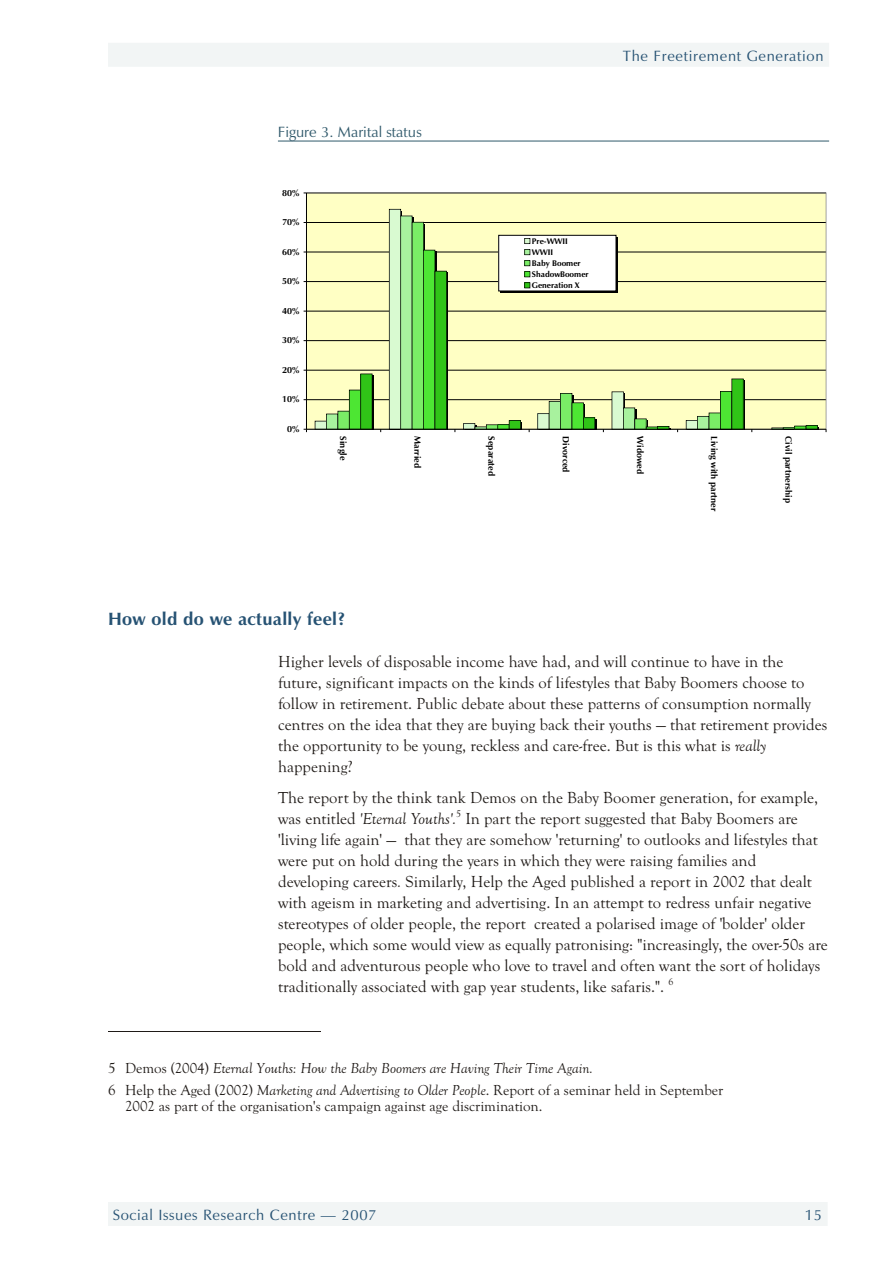
<style>
.page{position:relative;width:894px;height:1263px;background:#fff}
.page>*{position:absolute;margin:0;border:0;box-sizing:border-box;transform-origin:0 0}
.t1{font:700 18px "Zapf Humnst BT";letter-spacing:.02em;color:#265273}
.t2{font:16.5px/21px "Goudy Old Style";color:#1f1a17}
.t3{font:italic 15px/22.2px "Goudy Old Style";color:#1f1a17}
.t4{font:15px "Goudy Old Style";color:#1f1a17}
.t5{font:15px "Zapf Humnst BT";letter-spacing:.04em;color:#265273}
.t6{font:15px "Zapf Humnst BT";color:#30596b}
.t7{font:700 9px "Zapf Humnst BT";color:#000}
.t8{font:700 8.25px/11.1px "Zapf Humnst BT";color:#000}
.s1{font-style:italic}
.s2{font-style:normal}
</style>
<div class="page">
<div style="left:108px;top:43px;width:721px;height:24px;background:#f2f5f5"></div>
<div style="left:108px;top:1202px;width:720px;height:24px;background:#f2f5f5"></div>
<div style="left:306px;top:193px;width:520px;height:236px;background:#ffffc4"></div>
<hr style="left:306px;top:399px;width:520px;height:1px;background:#000">
<hr style="left:306px;top:370px;width:520px;height:1px;background:#000">
<hr style="left:306px;top:340px;width:520px;height:1px;background:#000">
<hr style="left:306px;top:311px;width:520px;height:1px;background:#000">
<hr style="left:306px;top:281px;width:520px;height:1px;background:#000">
<hr style="left:306px;top:252px;width:520px;height:1px;background:#000">
<hr style="left:306px;top:222px;width:520px;height:1px;background:#000">
<hr style="left:306px;top:193px;width:520px;height:1px;background:#808080">
<hr style="left:826px;top:193px;width:1px;height:236px;background:#808080">
<hr style="left:401px;top:211px;width:1px;height:218px;background:#000">
<hr style="left:623px;top:393px;width:2px;height:36px;background:#000">
<hr style="left:424px;top:224px;width:1px;height:205px;background:#000">
<hr style="left:572px;top:395px;width:2px;height:34px;background:#000">
<hr style="left:372px;top:375px;width:2px;height:54px;background:#000">
<hr style="left:446px;top:273px;width:2px;height:156px;background:#000">
<hr style="left:743px;top:380px;width:2px;height:49px;background:#000">
<div style="left:389px;top:209px;width:12px;height:220px;background:#d9fad1"></div>
<hr style="left:400px;top:209px;width:1px;height:220px;background:#000">
<hr style="left:389px;top:209px;width:1px;height:220px;background:#000">
<div style="left:612px;top:392px;width:11px;height:37px;background:#d9fad1"></div>
<hr style="left:623px;top:392px;width:1px;height:37px;background:#000">
<hr style="left:612px;top:392px;width:1px;height:37px;background:#000">
<svg style="left:612px;top:391px;width:12px;height:1px"></svg>
<div style="left:401px;top:216px;width:11px;height:213px;background:#a8f29e"></div>
<div style="left:412px;top:222px;width:12px;height:207px;background:#7aed66"></div>
<hr style="left:423px;top:222px;width:1px;height:207px;background:#000">
<hr style="left:412px;top:222px;width:1px;height:207px;background:#000">
<svg style="left:400px;top:216px;width:24px;height:7px"></svg>
<div style="left:561px;top:393px;width:11px;height:36px;background:#7aed66"></div>
<hr style="left:572px;top:393px;width:1px;height:36px;background:#000">
<hr style="left:560px;top:393px;width:1px;height:36px;background:#000">
<svg style="left:560px;top:393px;width:13px;height:1px"></svg>
<div style="left:349px;top:390px;width:12px;height:39px;background:#4de633"></div>
<hr style="left:349px;top:390px;width:1px;height:39px;background:#000">
<div style="left:424px;top:250px;width:11px;height:179px;background:#4de633"></div>
<hr style="left:435px;top:250px;width:1px;height:179px;background:#000">
<svg style="left:423px;top:250px;width:13px;height:1px"></svg>
<div style="left:720px;top:391px;width:12px;height:38px;background:#4de633"></div>
<hr style="left:720px;top:391px;width:1px;height:38px;background:#000">
<div style="left:361px;top:374px;width:11px;height:55px;background:#30c417"></div>
<svg style="left:315px;top:411px;width:57px;height:18px"></svg>
<hr style="left:360px;top:374px;width:1px;height:55px;background:#000">
<svg style="left:360px;top:374px;width:13px;height:1px"></svg>
<div style="left:435px;top:271px;width:11px;height:158px;background:#30c417"></div>
<hr style="left:446px;top:271px;width:1px;height:158px;background:#000">
<hr style="left:435px;top:271px;width:1px;height:158px;background:#000">
<svg style="left:435px;top:271px;width:12px;height:1px"></svg>
<svg style="left:463px;top:420px;width:59px;height:9px"></svg>
<svg style="left:537px;top:401px;width:59px;height:28px"></svg>
<svg style="left:612px;top:408px;width:59px;height:21px"></svg>
<div style="left:732px;top:379px;width:11px;height:50px;background:#30c417"></div>
<svg style="left:686px;top:413px;width:58px;height:16px"></svg>
<hr style="left:731px;top:379px;width:1px;height:50px;background:#000">
<svg style="left:731px;top:379px;width:13px;height:1px"></svg>
<svg style="left:771px;top:425px;width:48px;height:4px"></svg>
<hr style="left:306px;top:193px;width:1px;height:236px;background:#000">
<hr style="left:306px;top:429px;width:520px;height:1px;background:#000">
<hr style="left:616px;top:237px;width:2px;height:55px;background:#000">
<hr style="left:500px;top:291px;width:118px;height:1px;background:#000">
<div style="left:499px;top:235px;width:117px;height:56px;background:#fff"></div>
<div style="left:499px;top:235px;width:117px;height:56px;border:1px solid #000"></div>
<svg style="left:524px;top:238px;width:7px;height:51px"></svg>
<hr style="left:278px;top:141px;width:551px;height:1px;background:#30596b">
<hr style="left:108px;top:1031px;width:213px;height:1px;background:#1f1a17">
<p class="t6" style="left:278px;top:125px;width:145px">Figure 3. Marital status</p>
<p class="t7" style="left:282px;top:189px;width:19px">80%</p>
<p class="t7" style="left:282px;top:218px;width:19px">70%</p>
<p class="t7" style="left:282px;top:248px;width:19px">60%</p>
<p class="t7" style="left:282px;top:277px;width:19px">50%</p>
<p class="t7" style="left:282px;top:307px;width:19px">40%</p>
<p class="t7" style="left:282px;top:337px;width:19px">30%</p>
<p class="t7" style="left:282px;top:366px;width:19px">20%</p>
<p class="t7" style="left:282px;top:396px;width:19px">10%</p>
<p class="t7" style="left:287px;top:425px;width:14px">0%</p>
<p class="t5" style="left:623px;top:50px;width:202px">The Freetirement Generation</p>
<p class="t8" style="left:532px;top:236px;width:58px">Pre-WWII<br>WWII<br>Baby Boomer<br>Shadow Boomer<br>Generation X</p>
<p class="t7" style="left:347px;top:436px;width:25px;rotate:90deg">Single</p>
<p class="t7" style="left:421px;top:436px;width:33px;rotate:90deg">Married</p>
<p class="t7" style="left:495px;top:436px;width:41px;rotate:90deg">Separated</p>
<p class="t7" style="left:570px;top:436px;width:38px;rotate:90deg">Divorced</p>
<p class="t7" style="left:644px;top:436px;width:39px;rotate:90deg">Widowed</p>
<p class="t7" style="left:718px;top:436px;width:76px;rotate:90deg">Living with partner</p>
<p class="t7" style="left:792px;top:436px;width:68px;rotate:90deg">Civil partnership</p>
<p class="t1" style="left:108px;top:611px;width:239px">How old do we actually feel?</p>
<p class="t2" style="left:278px;top:651px;width:551px">Higher levels of disposable income have had, and will continue to have in the future, significant impacts on the kinds of lifestyles that Baby Boomers choose to follow in retirement. Public debate about these patterns of consumption normally centres on the idea that they are buying back their youths — that retirement provides the opportunity to be young, reckless and care-free. But is this what is <span class="s1">really </span>happening?</p>
<p class="t2" style="left:278px;top:787px;width:551px">The report by the think tank Demos on the Baby Boomer generation, for example, was entitled <span class="s1">'Eternal Youths'.</span><sup>5</sup> In part the report suggested that Baby Boomers are 'living life again' — that they are somehow 'returning' to outlooks and lifestyles that were put on hold during the years in which they were raising families and developing careers<span class="s1">.</span> Similarly, Help the Aged published a report in 2002 that dealt with ageism in marketing and advertising. In an attempt to redress unfair negative stereotypes of older people, the report created a polarised image of 'bolder' older people, which some would view as equally patronising: "increasingly, the over-50s are bold and adventurous people who love to travel and often want the sort of holidays traditionally associated with gap year students, like safaris.". <sup>6</sup></p>
<p class="t3" style="left:108px;top:1057px;width:617px"><span class="s2">5 Demos (2004)</span> Eternal Youths: How the Baby Boomers are Having Their Time Again.<br><span class="s2">6 Help the Aged (2002)</span> Marketing and Advertising to Older People<span class="s2">. Report of a seminar held in September</span></p>
<p class="t4" style="left:125px;top:1098px;width:419px">2002 as part of the organisation's campaign against age discrimination.</p>
<p class="t5" style="left:113px;top:1208px;width:265px">Social Issues Research Centre — 2007</p>
<p class="t5" style="left:805px;top:1208px;width:19px">15</p>
</div>
